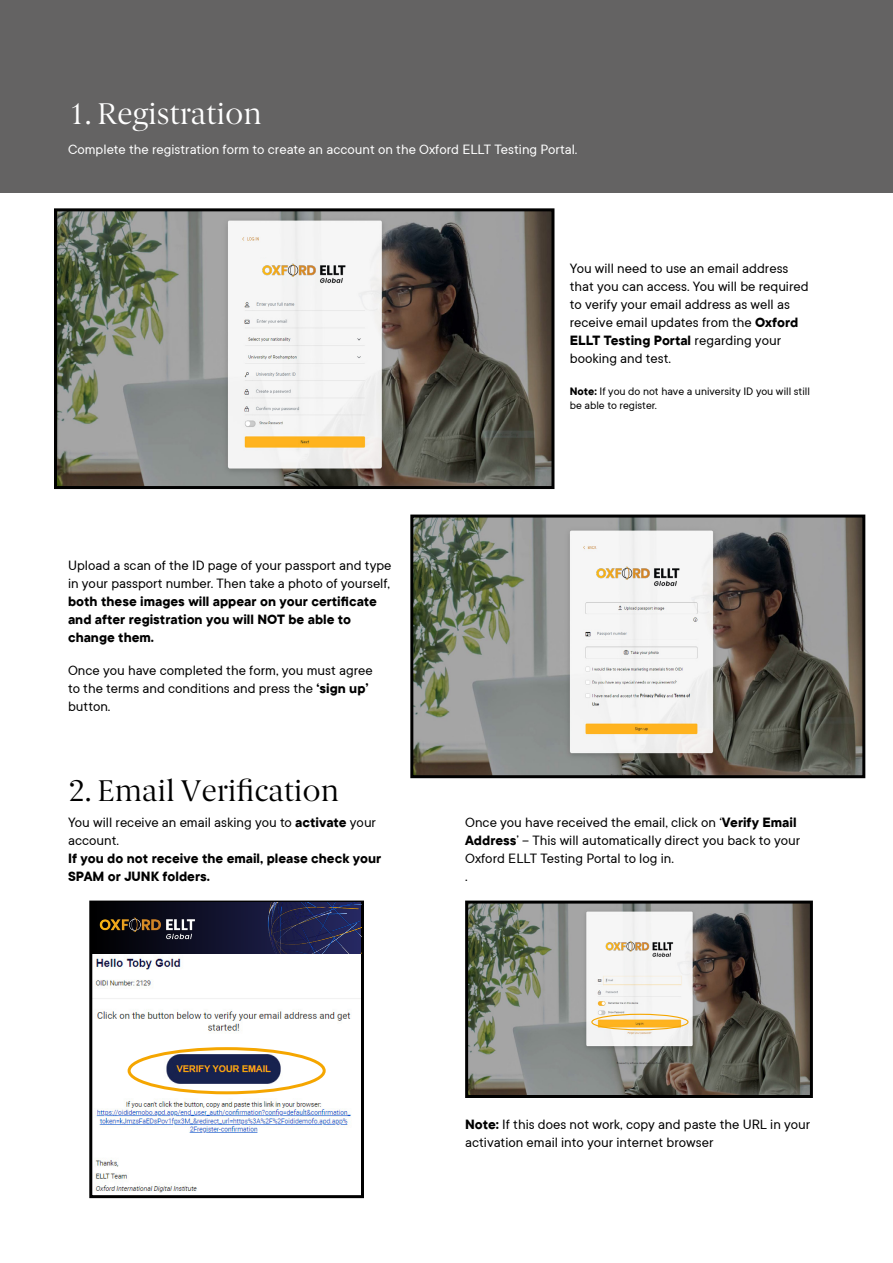
<style>
.page{position:relative;width:893px;height:1263px;background:#fff}
.page>*{position:absolute;margin:0;border:0;box-sizing:border-box;transform-origin:0 0}
.t1{font:30px "Berlingske Serif";color:#000}
.t2{font:30px "Berlingske Serif";color:#fff}
.t3{font:15px/18px "TT Commons";color:#000}
.t4{font:700 15px/18px "TT Commons";color:#000}
.t5{font:15px "TT Commons";color:#fff}
.t6{font:12px/14.4px "TT Commons";color:#000}
.s1{font-weight:700}
</style>
<div class="page">
<div style="left:0;top:0;width:893px;height:193px;background:#646363"></div>
<img style="left:58px;top:212px;width:492px;height:273px">
<div style="left:54px;top:208px;width:500px;height:281px;border:3px solid #000"></div>
<img style="left:93px;top:953px;width:267px;height:240px">
<div style="left:89px;top:900px;width:275px;height:298px;border:3px solid #000"></div>
<img style="left:469px;top:904px;width:340px;height:190px">
<div style="left:465px;top:900px;width:348px;height:198px;border:3px solid #000"></div>
<div style="left:128px;top:1047px;width:198px;height:47px;border:3px solid #f5a600;border-radius:50%"></div>
<div style="left:591px;top:1014px;width:97px;height:16px;border:1px solid #f5a600;border-radius:50%"></div>
<img style="left:414px;top:518px;width:447px;height:256px">
<div style="left:410px;top:514px;width:455px;height:264px;border:3px solid #000"></div>
<img style="left:250px;top:259px;width:108px;height:12px">
<img style="left:250px;top:271px;width:108px;height:15px">
<img style="left:255px;top:260px;width:99px;height:28px">
<img style="left:575px;top:563px;width:116px;height:13px">
<img style="left:575px;top:576px;width:116px;height:13px">
<img style="left:588px;top:562px;width:99px;height:28px">
<svg style="left:92px;top:902px;width:114px;height:51px"></svg>
<img style="left:206px;top:902px;width:155px;height:52px">
<img style="left:91px;top:912px;width:114px;height:31px">
<img style="left:593px;top:935px;width:78px;height:25px">
<img style="left:600px;top:937px;width:80px;height:23px">
<h1 class="t2" style="left:68px;top:94px;width:195px">1. Registration</h1>
<p class="t5" style="left:68px;top:140px;width:511px">Complete the registration form to create an account on the Oxford ELLT Testing Portal.</p>
<p class="t3" style="left:68px;top:556px;width:325px">Upload a scan of the ID page of your passport and type in your passport number. Then take a photo of yourself,</p>
<p class="t4" style="left:68px;top:592px;width:310px">both these images will appear on your certificate and after registration you will NOT be able to change them.</p>
<p class="t3" style="left:68px;top:661px;width:306px">Once you have completed the form, you must agree to the terms and conditions and press the <span class="s1">‘sign up’ </span>button.</p>
<h1 class="t1" style="left:68px;top:771px;width:273px">2. Email Verification</h1>
<p class="t3" style="left:68px;top:813px;width:310px">You will receive an email asking you to <span class="s1">activate</span> your account.</p>
<p class="t4" style="left:68px;top:849px;width:315px">If you do not receive the email, please check your<br>SPAM or JUNK folders.</p>
<p class="t3" style="left:570px;top:259px;width:240px">You will need to use an email address that you can access. You will be required to verify your email address as well as receive email updates from the <span class="s1">Oxford ELLT Testing Portal</span> regarding your booking and test.</p>
<p class="t6" style="left:570px;top:384px;width:242px"><span class="s1">Note:</span> If you do not have a university ID you will still be able to register.</p>
<p class="t3" style="left:465px;top:813px;width:337px">Once you have received the email, click on ‘<span class="s1">Verify Email Address</span>’ – This will automatically direct you back to your Oxford ELLT Testing Portal to log in.<br>.</p>
<p class="t3" style="left:465px;top:1115px;width:347px"><span class="s1">Note:</span> If this does not work, copy and paste the URL in your activation email into your internet browser</p>
</div>
